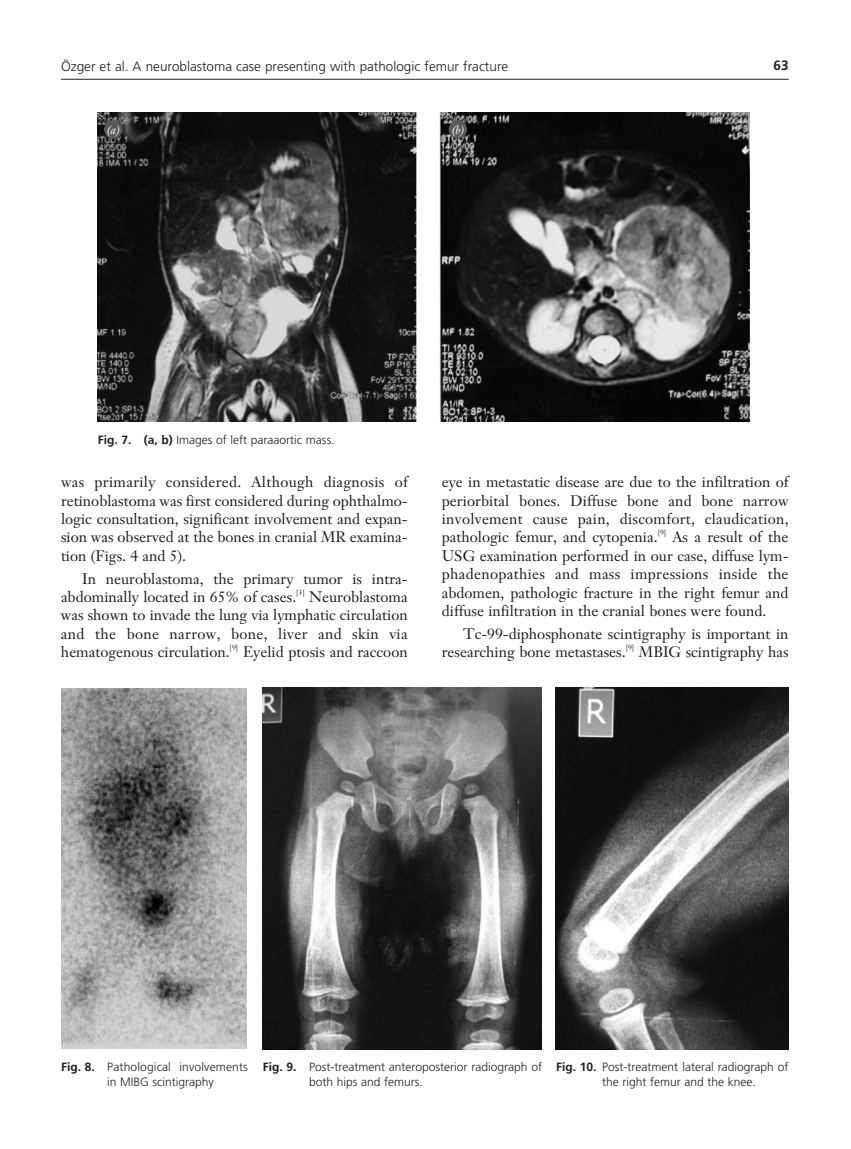
<style>
.page{position:relative;width:851px;height:1149px;background:#fff}
.page>*{position:absolute;margin:0;border:0;box-sizing:border-box;transform-origin:0 0}
.t1{font:15px/18.5px "Janson Text";color:#231f20;text-align:justify}
.t2{font:300 13.5px "Frutiger";color:#231f20}
.t3{font:700 13.5px "Frutiger";color:#231f20}
.t4{font:300 12px/15px "Frutiger";color:#231f20}
.t5{font:italic 12px "Janson Text";color:#fff}
.t6{font:7.5px "Janson Text";color:#231f20}
.s1{font-weight:700}
</style>
<div class="page">
<hr style="left:61px;top:79px;width:727px;height:1px;background:#231f20">
<img style="left:98px;top:113px;width:651px;height:308px">
<div style="left:104px;top:120px;width:18px;height:19px;background:#58595b;border-radius:50%"></div>
<div style="left:448px;top:120px;width:19px;height:19px;background:#58595b;border-radius:50%"></div>
<img style="left:61px;top:688px;width:186px;height:359px">
<img style="left:263px;top:687px;width:278px;height:361px">
<img style="left:556px;top:687px;width:232px;height:361px">
<p class="t2" style="left:61px;top:61px;width:448px">Özger et al. A neuroblastoma case presenting with pathologic femur fracture</p>
<p class="t3" style="left:773px;top:60px;width:17px">63</p>
<p class="t5" style="left:106px;top:125px;width:15px">(a)</p>
<p class="t5" style="left:451px;top:125px;width:15px">(b)</p>
<p class="t4" style="left:98px;top:432px;width:238px"><span class="s1">Fig. 7. (a, b)</span> Images of left paraaortic mass.</p>
<p class="t1" style="left:61px;top:474px;width:348px">was primarily considered. Although diagnosis of retinoblastoma was first considered during ophthalmo&shy;logic consultation, significant involvement and expan&shy;sion was observed at the bones in cranial MR examina&shy;tion (Figs. 4 and 5).</p>
<p class="t1" style="left:61px;top:570px;width:348px;text-indent:21px">In neuroblastoma, the primary tumor is intra&shy;abdominally located in 65% of cases.</p>
<p class="t6" style="left:296px;top:588px;width:10px">[3]</p>
<p class="t1" style="left:61px;top:589px;width:348px;text-indent:248px">Neuroblastoma was shown to invade the lung via lymphatic circulation and the bone narrow, bone, liver and skin via hematogenous circulation.</p>
<p class="t6" style="left:230px;top:644px;width:10px">[9]</p>
<p class="t1" style="left:243px;top:644px;width:166px">Eyelid ptosis and raccoon</p>
<p class="t1" style="left:442px;top:474px;width:348px">eye in metastatic disease are due to the infiltration of periorbital bones. Diffuse bone and bone narrow involvement cause pain, discomfort, claudication, pathologic femur, and cytopenia.</p>
<p class="t6" style="left:657px;top:529px;width:10px">[9]</p>
<p class="t1" style="left:442px;top:529px;width:348px;text-indent:231px">As a result of the USG examination performed in our case, diffuse lym&shy;phadenopathies and mass impressions inside the abdomen, pathologic fracture in the right femur and diffuse infiltration in the cranial bones were found.</p>
<p class="t1" style="left:442px;top:625px;width:348px;text-indent:21px">Tc-99-diphosphonate scintigraphy is important in researching bone metastases.</p>
<p class="t6" style="left:625px;top:644px;width:10px">[9]</p>
<p class="t1" style="left:638px;top:644px;width:151px">MBIG scintigraphy has</p>
<p class="t4" style="left:107px;top:1059px;width:142px;text-indent:-46px"><span class="s1">Fig. 8.</span> Pathological involvements in MIBG scintigraphy</p>
<p class="t4" style="left:309px;top:1059px;width:234px;text-indent:-46px"><span class="s1">Fig. 9.</span> Post-treatment anteroposterior radiograph of both hips and femurs.</p>
<p class="t4" style="left:602px;top:1059px;width:188px;text-indent:-46px"><span class="s1">Fig. 10.</span> Post-treatment lateral radiograph of the right femur and the knee.</p>
</div>
